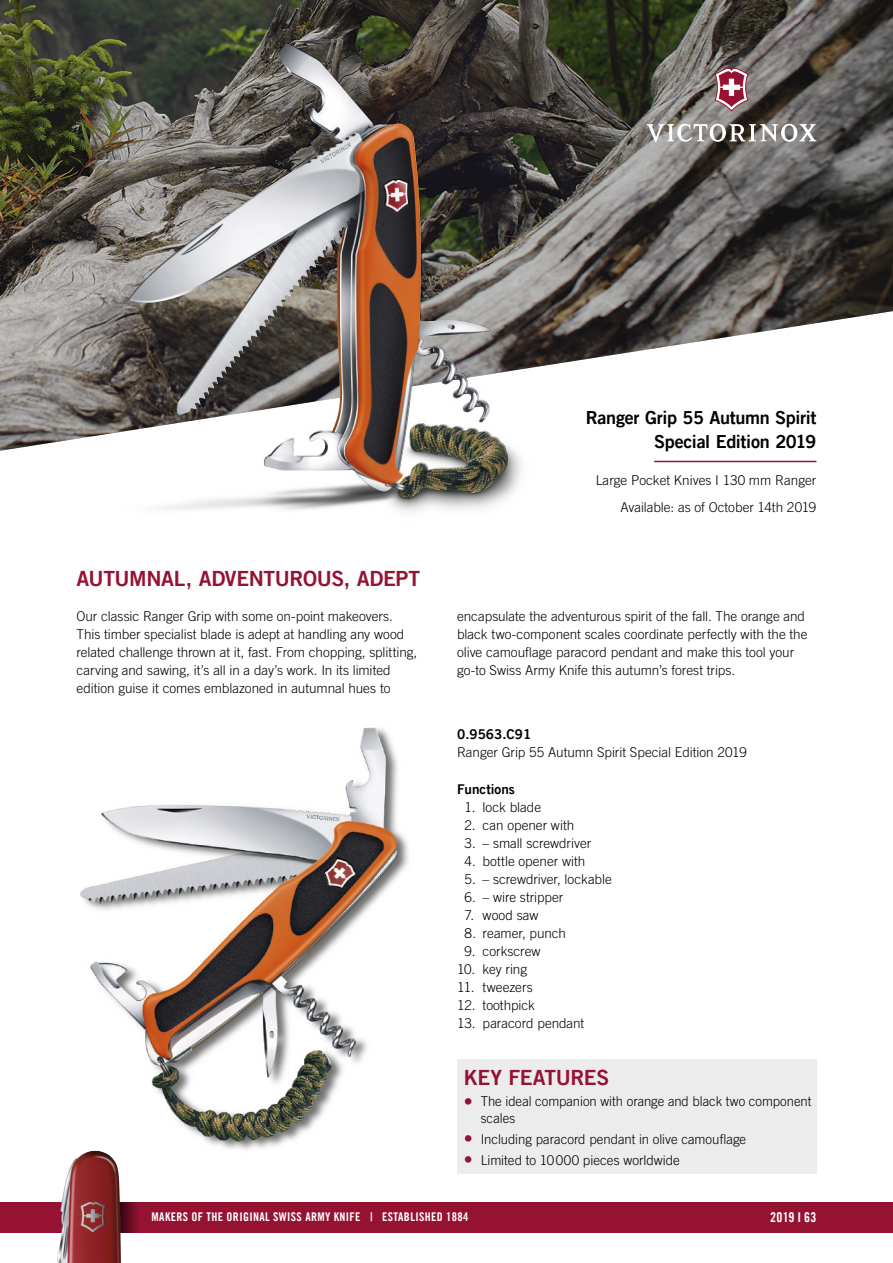
<style>
.page{position:relative;width:893px;height:1263px;background:#fff}
.page>*{position:absolute;margin:0;border:0;box-sizing:border-box;transform-origin:0 0}
.t1{font:21px "Trade Gothic LT Com Bd 2";letter-spacing:-.02em;color:#961233}
.t2{font:18px/24px "Trade Gothic LT Com Bd 2";letter-spacing:-.02em;color:#000;text-align:right}
.t3{font:300 13.5px/18px "Trade Gothic LT Com";color:#000}
.t4{font:13.5px "Trade Gothic LT Com Bd 2";color:#000}
.t5{font:13.5px "Trade Gothic LT Com Bd Cn 20";letter-spacing:.02em;color:#fff}
.t6{font:12px "Trade Gothic LT Com Bd Cn 20";letter-spacing:.03em;color:#fff}
.s1{font-family:"Trade Gothic LT Com Bd 2";font-weight:400;font-size:18px;color:#961233}
</style>
<div class="page">
<img style="left:80px;top:727px;width:328px;height:424px">
<img style="left:0;top:0;width:893px;height:451px">
<svg style="left:647px;top:124px;width:169px;height:18px"></svg>
<svg style="left:715px;top:68px;width:33px;height:43px"></svg>
<div style="left:0;top:1202px;width:893px;height:30px;background:#961233"></div>
<svg style="left:121px;top:1202px;width:17px;height:30px"></svg>
<img style="left:57px;top:1151px;width:64px;height:112px">
<img style="left:103px;top:15px;width:434px;height:497px">
<img style="left:129px;top:44px;width:211px;height:371px">
<div style="left:457px;top:1059px;width:359px;height:115px;background:#ececec"></div>
<hr style="left:654px;top:461px;width:162px;height:1px;background:#961233">
<h1 class="t1" style="left:77px;top:565px;width:345px">AUTUMNAL, ADVENTUROUS, ADEPT</h1>
<h2 class="t2" style="left:586px;top:405px;width:232px">Ranger Grip 55 Autumn Spirit<br>Special Edition 2019</h2>
<p class="t3" style="left:596px;top:467px;width:222px;line-height:27px;text-align:right">Large Pocket Knives I 130 mm Ranger<br>Available: as of October 14th 2019</p>
<p class="t3" style="left:77px;top:607px;width:342px">Our classic Ranger Grip with some on-point makeovers.<br>This timber specialist blade is adept at handling any wood related challenge thrown at it, fast. From chopping, splitting, carving and sawing, it’s all in a day’s work. In its limited edition guise it comes emblazoned in autumnal hues to</p>
<p class="t3" style="left:457px;top:607px;width:352px">encapsulate the adventurous spirit of the fall. The orange and black two-component scales coordinate perfectly with the the olive camouflage paracord pendant and make this tool your go-to Swiss Army Knife this autumn’s forest trips.</p>
<p class="t4" style="left:457px;top:726px;width:76px">0.9563.C91</p>
<p class="t3" style="left:457px;top:743px;width:291px">Ranger Grip 55 Autumn Spirit Special Edition 2019</p>
<p class="t4" style="left:457px;top:780px;width:59px">Functions</p>
<p class="t3" style="left:465px;top:798px;width:78px">1. lock blade</p>
<p class="t3" style="left:465px;top:816px;width:111px">2. can opener with</p>
<p class="t3" style="left:465px;top:834px;width:128px">3. – small screwdriver</p>
<p class="t3" style="left:465px;top:852px;width:122px">4. bottle opener with</p>
<p class="t3" style="left:465px;top:870px;width:149px">5. – screwdriver, lockable</p>
<p class="t3" style="left:465px;top:888px;width:100px">6. – wire stripper</p>
<p class="t3" style="left:465px;top:906px;width:75px">7. wood saw</p>
<p class="t3" style="left:465px;top:924px;width:103px">8. reamer, punch</p>
<p class="t3" style="left:465px;top:942px;width:77px">9. corkscrew</p>
<p class="t3" style="left:457px;top:960px;width:71px">10. key ring</p>
<p class="t3" style="left:457px;top:978px;width:77px">11. tweezers</p>
<p class="t3" style="left:457px;top:996px;width:79px">12. toothpick</p>
<p class="t3" style="left:457px;top:1014px;width:129px">13. paracord pendant</p>
<h1 class="t1" style="left:464px;top:1065px;width:147px">KEY FEATURES</h1>
<p class="t3" style="left:481px;top:1093px;width:332px;line-height:16.2px;text-indent:-17px"><span class="s1">•</span> The ideal companion with orange and black two component scales</p>
<p class="t3" style="left:464px;top:1129px;width:284px"><span class="s1">•</span> Including paracord pendant in olive camouflage</p>
<p class="t3" style="left:464px;top:1150px;width:218px"><span class="s1">•</span> Limited to 10000 pieces worldwide</p>
<p class="t6" style="left:152px;top:1210px;width:318px">MAKERS OF THE ORIGINAL SWISS ARMY KNIFE | ESTABLISHED 1884</p>
<p class="t5" style="left:770px;top:1209px;width:48px">2019 I 63</p>
</div>
